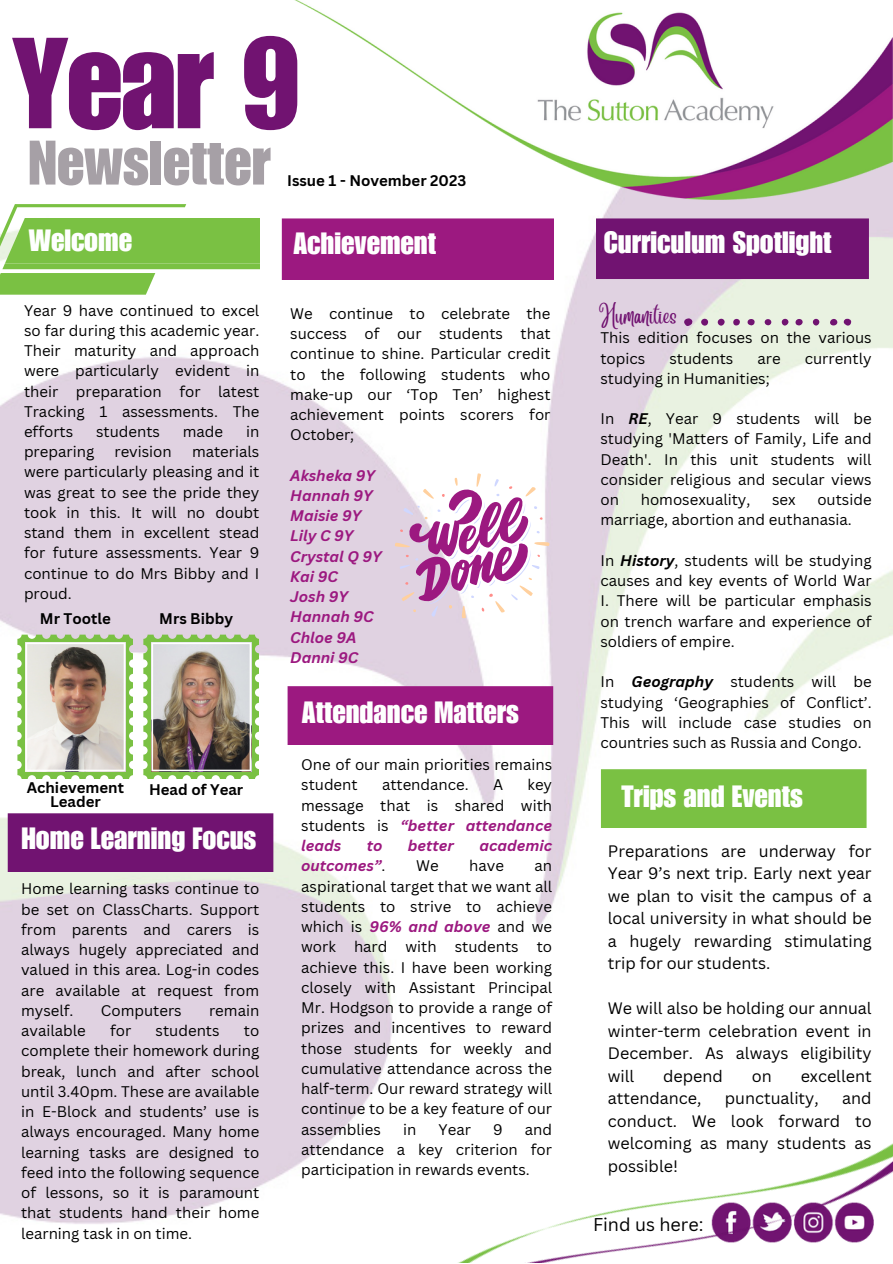
<style>
.page{position:relative;width:893px;height:1264px;background:#fff}
.page>*{position:absolute;margin:0;border:0;box-sizing:border-box;transform-origin:0 0}
.t1{font:126.6px "Impact LT Std";color:#711371}
.t2{font:61.5px "Impact LT Std";color:#a6a0a6}
.t3{font:30px "Impact LT Std";color:#fefffe}
.t4{font:18px "Canva Sans";color:#000}
.t5{font:18px "Angelina";color:#711371}
.t6{font:16.2px/22.5px "Canva Sans";color:#000;text-align:justify}
.t7{font:15px/20.2px "Canva Sans";color:#000;text-align:justify}
.t8{font:italic 700 15px "Canva Sans";color:#9c1980}
.t9{font:700 15px/13.5px "Canva Sans";color:#000;text-align:center}
.s1{font-weight:700;font-style:italic;color:#9c1980}
.s2{font-weight:400;font-style:normal;color:#000}
.s3{font-weight:700;font-style:italic}
</style>
<div class="page">
<img style="left:0;top:199px;width:892px;height:1025px">
<img style="left:294px;top:0;width:598px;height:199px">
<svg style="left:0;top:204px;width:260px;height:91px"></svg>
<svg style="left:17px;top:634px;width:116px;height:145px;background:#bebea7"></svg>
<img style="left:143px;top:634px;width:116px;height:145px">
<svg style="left:394px;top:473px;width:156px;height:145px"></svg>
<div style="left:282px;top:218px;width:271px;height:61px;background:#9c1980"></div>
<div style="left:596px;top:218px;width:272px;height:61px;background:#711371"></div>
<svg style="left:683px;top:318px;width:9px;height:8px"></svg>
<svg style="left:843px;top:319px;width:8px;height:6px"></svg>
<div style="left:701px;top:319px;width:7px;height:6px;background:#711371;border-radius:50%"></div>
<svg style="left:829px;top:319px;width:8px;height:7px"></svg>
<div style="left:717px;top:319px;width:7px;height:7px;background:#711371;border-radius:50%"></div>
<div style="left:795px;top:319px;width:7px;height:6px;background:#711371;border-radius:50%"></div>
<svg style="left:746px;top:319px;width:8px;height:7px"></svg>
<div style="left:781px;top:319px;width:7px;height:6px;background:#711371;border-radius:50%"></div>
<div style="left:733px;top:319px;width:7px;height:6px;background:#711371;border-radius:50%"></div>
<svg style="left:812px;top:319px;width:7px;height:6px"></svg>
<div style="left:764px;top:319px;width:7px;height:6px;background:#711371;border-radius:50%"></div>
<div style="left:8px;top:813px;width:265px;height:58px;background:#711371"></div>
<div style="left:601px;top:769px;width:265px;height:58px;background:#7ac143"></div>
<img style="left:337px;top:914px;width:555px;height:348px">
<div style="left:287px;top:686px;width:266px;height:58px;background:#9c1980"></div>
<p class="t1" style="left:12px;top:38px;width:290px">Year 9</p>
<p class="t2" style="left:28px;top:141px;width:244px">Newsletter</p>
<p class="t3" style="left:29px;top:230px;width:105px">Welcome</p>
<p class="t9" style="left:287px;top:174px;width:180px">Issue 1 - November 2023</p>
<p class="t3" style="left:293px;top:232px;width:144px">Achievement</p>
<p class="t3" style="left:604px;top:232px;width:229px">Curriculum Spotlight</p>
<p class="t7" style="left:24px;top:299px;width:237px">Year 9 have continued to excel so far during this academic year.<br>Their maturity and approach were particularly evident in their preparation for latest Tracking 1 assessments. The efforts</p>
<p class="t7" style="left:96px;top:421px;width:65px">students</p>
<p class="t7" style="left:183px;top:421px;width:42px">made</p>
<p class="t7" style="left:246px;top:421px;width:15px">in</p>
<p class="t7" style="left:24px;top:441px;width:237px;text-indent:168px">materials were particularly pleasing and it was great to see the pride they took in this. It will no doubt stand them in excellent stead for future assessments. Year 9 continue to do Mrs Bibby and I proud.</p>
<p class="t7" style="left:24px;top:441px;width:72px">preparing</p>
<p class="t7" style="left:114px;top:441px;width:59px">revision</p>
<p class="t9" style="left:40px;top:611px;width:72px">Mr Tootle</p>
<p class="t9" style="left:159px;top:611px;width:75px">Mrs Bibby</p>
<p class="t9" style="left:27px;top:780px;width:99px">Achievement<br>Leader</p>
<p class="t9" style="left:149px;top:782px;width:96px">Head of Year</p>
<p class="t3" style="left:21px;top:827px;width:236px">Home Learning Focus</p>
<p class="t7" style="left:21px;top:878px;width:240px">Home learning tasks continue to be set on ClassCharts. Support from parents and carers is always hugely appreciated and valued in this area. Log-in codes are available at request from myself.</p>
<p class="t7" style="left:101px;top:999px;width:82px">Computers</p>
<p class="t7" style="left:209px;top:999px;width:52px">remain</p>
<p class="t7" style="left:21px;top:1020px;width:66px">available</p>
<p class="t7" style="left:110px;top:1020px;width:23px">for</p>
<p class="t7" style="left:156px;top:1020px;width:65px">students</p>
<p class="t7" style="left:21px;top:1020px;width:240px;text-indent:223px">to complete their homework during break, lunch and after school until 3.40pm. These are available in E-Block and students’ use is always encouraged. Many home learning tasks are designed to feed into the following sequence of lessons, so it is paramount that students hand their home learning task in on time.</p>
<p class="t7" style="left:290px;top:303px;width:262px">We continue to celebrate the success of our students that continue to shine. Particular credit to the following students who make-up our ‘Top Ten’ highest achievement points scorers for October;</p>
<p class="t8" style="left:290px;top:465px;width:86px">Aksheka 9Y</p>
<p class="t8" style="left:290px;top:485px;width:84px">Hannah 9Y</p>
<p class="t8" style="left:290px;top:505px;width:73px">Maisie 9Y</p>
<p class="t8" style="left:290px;top:525px;width:65px">Lily C 9Y</p>
<p class="t8" style="left:290px;top:545px;width:93px">Crystal Q 9Y</p>
<p class="t8" style="left:290px;top:566px;width:49px">Kai 9C</p>
<p class="t8" style="left:290px;top:586px;width:59px">Josh 9Y</p>
<p class="t8" style="left:290px;top:606px;width:85px">Hannah 9C</p>
<p class="t8" style="left:290px;top:626px;width:68px">Chloe 9A</p>
<p class="t8" style="left:290px;top:647px;width:70px">Danni 9C</p>
<p class="t3" style="left:302px;top:701px;width:218px">Attendance Matters</p>
<p class="t7" style="left:301px;top:754px;width:252px">One of our main priorities remains student</p>
<p class="t7" style="left:301px;top:774px;width:252px;text-indent:226px">key message that is shared with students is <span class="s1">“better attendance leads</span></p>
<p class="t7" style="left:382px;top:774px;width:88px">attendance.</p>
<p class="t7" style="left:493px;top:774px;width:12px">A</p>
<p class="t8" style="left:367px;top:835px;width:17px">to</p>
<p class="t8" style="left:408px;top:835px;width:48px">better</p>
<p class="t8" style="left:479px;top:835px;width:74px">academic</p>
<p class="t8" style="left:301px;top:855px;width:86px">outcomes”<span class="s2">.</span></p>
<p class="t7" style="left:416px;top:855px;width:24px">We</p>
<p class="t7" style="left:469px;top:855px;width:36px">have</p>
<p class="t7" style="left:301px;top:855px;width:252px;text-indent:233px">an aspirational target that we want all students to strive to achieve which is <span class="s1">96% and above</span> and we work hard with students to achieve this. I have been working closely with Assistant Principal Mr. Hodgson to provide a range of prizes and incentives to reward those students for weekly and cumulative attendance across the half-term. Our reward strategy will continue to be a key feature of our assemblies</p>
<p class="t7" style="left:301px;top:1118px;width:252px;text-indent:224px">and attendance a key criterion for participation in rewards events.</p>
<p class="t7" style="left:403px;top:1118px;width:15px">in</p>
<p class="t7" style="left:438px;top:1118px;width:34px">Year</p>
<p class="t7" style="left:493px;top:1118px;width:11px">9</p>
<p class="t5" style="left:600px;top:312px;width:78px">Humanities</p>
<p class="t7" style="left:600px;top:327px;width:273px">This edition focuses on the various topics</p>
<p class="t7" style="left:669px;top:347px;width:65px">students</p>
<p class="t7" style="left:757px;top:347px;width:25px">are</p>
<p class="t7" style="left:804px;top:347px;width:68px">currently</p>
<p class="t7" style="left:600px;top:368px;width:171px">studying in Humanities;</p>
<p class="t7" style="left:600px;top:408px;width:273px">In <span class="s3">RE</span>, Year 9 students will be studying 'Matters of Family, Life and Death'. In this unit students will consider religious and secular views on</p>
<p class="t7" style="left:600px;top:489px;width:272px;text-indent:217px">outside marriage, abortion and euthanasia.</p>
<p class="t7" style="left:600px;top:550px;width:273px">In <span class="s3">History</span>, students will be studying causes and key events of World War I. There will be particular emphasis on trench warfare and experience of soldiers of empire.</p>
<p class="t7" style="left:600px;top:671px;width:273px">In <span class="s3">Geography</span> students will be studying ‘Geographies of Conflict’.<br>This will include case studies on countries such as Russia and Congo.</p>
<p class="t7" style="left:640px;top:489px;width:111px">homosexuality,</p>
<p class="t7" style="left:772px;top:489px;width:25px">sex</p>
<p class="t3" style="left:621px;top:786px;width:183px">Trips and Events</p>
<p class="t6" style="left:607px;top:839px;width:265px">Preparations are underway for Year 9’s next trip. Early next year we plan to visit the campus of a local university in what should be a hugely rewarding stimulating trip for our students.</p>
<p class="t6" style="left:607px;top:996px;width:265px">We will also be holding our annual winter-term celebration event in December. As always eligibility will</p>
<p class="t6" style="left:663px;top:1064px;width:61px">depend</p>
<p class="t6" style="left:751px;top:1064px;width:21px">on</p>
<p class="t6" style="left:800px;top:1064px;width:72px">excellent</p>
<p class="t6" style="left:607px;top:1086px;width:95px">attendance,</p>
<p class="t6" style="left:724px;top:1086px;width:95px">punctuality,</p>
<p class="t6" style="left:607px;top:1086px;width:265px;text-indent:234px">and conduct. We look forward to welcoming as many students as possible!</p>
<p class="t4" style="left:593px;top:1211px;width:112px">Find us here:</p>
</div>
